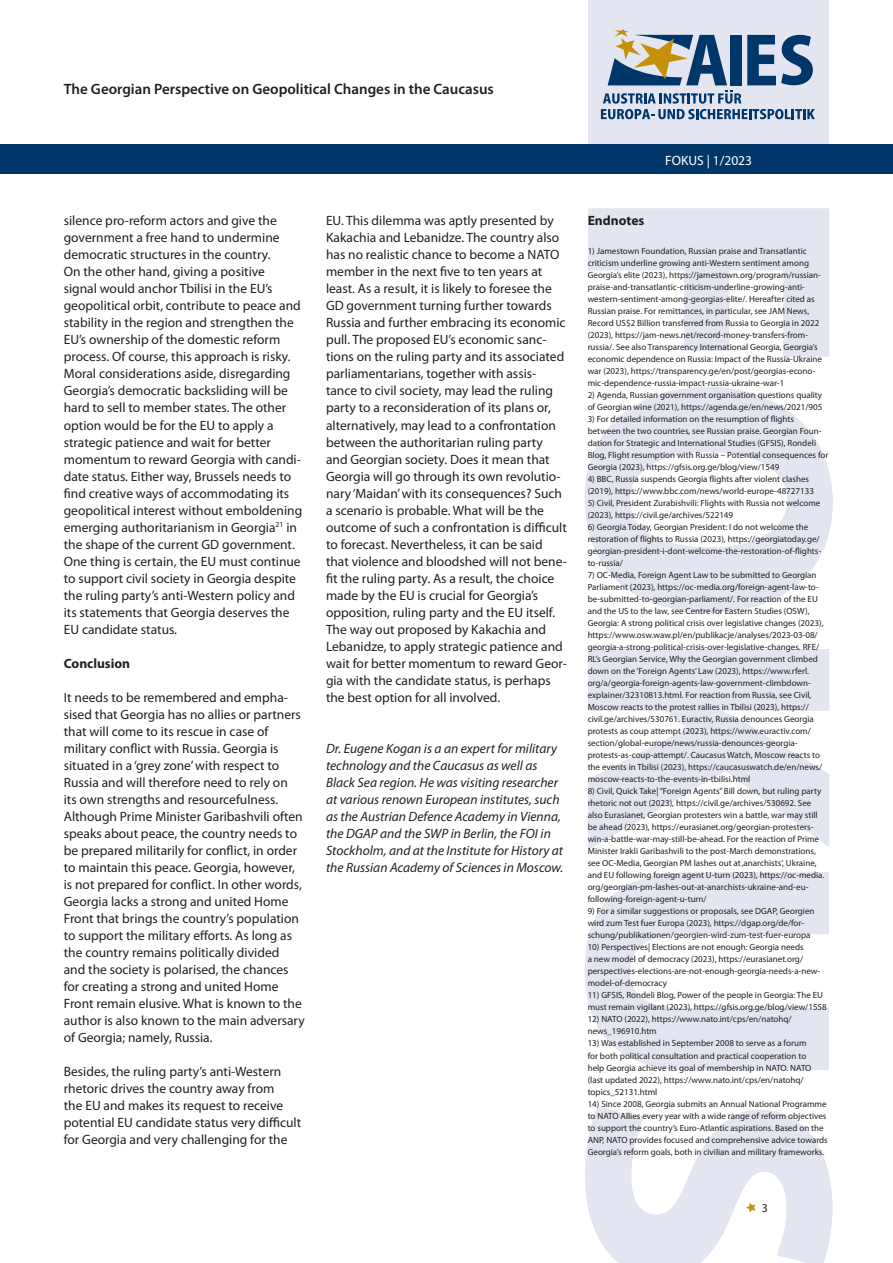
<style>
.page{position:relative;width:893px;height:1263px;background:#fff}
.page>*{position:absolute;margin:0;border:0;box-sizing:border-box;transform-origin:0 0}
.t1{font:600 15px "Myriad Pro";color:#231f20}
._03_Fließtext{font:13.5px/17px "Myriad Pro";color:#231f20}
._03_Fließtext-2{font:italic 13.5px/17px "Myriad Pro";color:#231f20}
._03_Fließtext-3{font:700 13.5px "Myriad Pro";color:#231f20}
.t2{font:13.5px "Myriad Pro";color:#fff}
.t3{font:12px "Myriad Pro";color:#231f20}
._03_Endnoten{font:9px/12px "Myriad Pro";color:#231f20}
</style>
<div class="page">
<div style="left:588px;top:0;width:241px;height:171px;background:#e3e6f0"></div>
<svg style="left:585px;top:208px;width:248px;height:1055px;fill:#e3e6f0"></svg>
<div style="left:0;top:145px;width:893px;height:29px;background:#00376b"></div>
<svg style="left:746px;top:1203px;width:10px;height:9px"></svg>
<svg style="left:601px;top:29px;width:214px;height:90px"></svg>
<h1 class="t1" style="left:64px;top:80px;width:432px">The Georgian Perspective on Geopolitical Changes in the Caucasus</h1>
<p class="_03_Fließtext" style="left:64px;top:212px;width:217px">silence pro-reform actors and give the government a free hand to undermine democratic structures in the country.</p>
<p class="_03_Fließtext" style="left:64px;top:263px;width:240px">On the other hand, giving a positive<br>signal would anchor Tbilisi in the EU’s geopolitical orbit, contribute to peace and stability in the region and strengthen the EU’s ownership of the domestic reform process. Of course, this approach is risky.<br>Moral considerations aside, disregarding Georgia’s democratic backsliding will be hard to sell to member states. The other option would be for the EU to apply a strategic patience and wait for better momentum to reward Georgia with candi&shy;date status. Either way, Brussels needs to find creative ways of accommodating its geopolitical interest without emboldening emerging authoritarianism in Georgia<sup>21</sup> in the shape of the current GD government.<br>One thing is certain, the EU must continue to support civil society in Georgia despite the ruling party’s anti-Western policy and its statements that Georgia deserves the EU candidate status.</p>
<p class="_03_Fließtext-3" style="left:64px;top:654px;width:68px">Conclusion</p>
<p class="_03_Fließtext" style="left:64px;top:688px;width:242px">It needs to be remembered and empha&shy;sised that Georgia has no allies or partners that will come to its rescue in case of military conflict with Russia. Georgia is situated in a ‘grey zone’ with respect to Russia and will therefore need to rely on<br>its own strengths and resourcefulness.<br>Although Prime Minister Garibashvili often speaks about peace, the country needs to be prepared militarily for conflict, in order to maintain this peace. Georgia, however, is not prepared for conflict. In other words, Georgia lacks a strong and united Home Front that brings the country’s population to support the military efforts. As long as the country remains politically divided<br>and the society is polarised, the chances for creating a strong and united Home Front remain elusive. What is known to the author is also known to the main adversary of Georgia; namely, Russia.</p>
<p class="_03_Fließtext" style="left:64px;top:1063px;width:239px">Besides, the ruling party’s anti-Western rhetoric drives the country away from<br>the EU and makes its request to receive potential EU candidate status very difficult for Georgia and very challenging for the</p>
<p class="_03_Fließtext" style="left:326px;top:212px;width:242px">EU. This dilemma was aptly presented by Kakachia and Lebanidze. The country also has no realistic chance to become a NATO member in the next five to ten years at least. As a result, it is likely to foresee the GD government turning further towards Russia and further embracing its economic pull. The proposed EU’s economic sanc&shy;tions on the ruling party and its associated parliamentarians, together with assis&shy;tance to civil society, may lead the ruling party to a reconsideration of its plans or, alternatively, may lead to a confrontation between the authoritarian ruling party and Georgian society. Does it mean that Georgia will go through its own revolutio&shy;nary ‘Maidan’ with its consequences? Such a scenario is probable. What will be the outcome of such a confrontation is difficult to forecast. Nevertheless, it can be said that violence and bloodshed will not bene&shy;fit the ruling party. As a result, the choice made by the EU is crucial for Georgia’s opposition, ruling party and the EU itself.<br>The way out proposed by Kakachia and Lebanidze, to apply strategic patience and wait for better momentum to reward Geor&shy;gia with the candidate status, is perhaps the best option for all involved.</p>
<p class="_03_Fließtext-2" style="left:326px;top:739px;width:239px">Dr. Eugene Kogan is a an expert for military technology and the Caucasus as well as Black Sea region. He was visiting researcher at various renown European institutes, such as the Austrian Defence Academy in Vienna, the DGAP and the SWP in Berlin, the FOI in Stockholm, and at the Institute for History at the Russian Academy of Sciences in Moscow.</p>
<h2 class="t2" style="left:665px;top:152px;width:88px">FOKUS | 1/2023</h2>
<p class="_03_Fließtext-3" style="left:588px;top:212px;width:58px">Endnotes</p>
<p class="_03_Endnoten" style="left:588px;top:245px;width:236px">1) Jamestown Foundation, Russian praise and Transatlantic criticism underline growing anti-Western sentiment among Georgia’s elite (2023), https://jamestown.org/program/russian&shy;praise-and-transatlantic-criticism-underline-growing-anti&shy;western-sentiment-among-georgias-elite/. Hereafter cited as Russian praise. For remittances, in particular, see JAM News, Record US$2 Billion transferred from Russia to Georgia in 2022 (2023), https://jam-news.net/record-money-transfers-from&shy;russia/. See also Transparency International Georgia, Georgia’s economic dependence on Russia: Impact of the Russia-Ukraine war (2023), https://transparency.ge/en/post/georgias-econo&shy;mic-dependence-russia-impact-russia-ukraine-war-1</p>
<p class="_03_Endnoten" style="left:588px;top:389px;width:236px">2) Agenda, Russian government organisation questions quality of Georgian wine (2021), https://agenda.ge/en/news/2021/905</p>
<p class="_03_Endnoten" style="left:588px;top:413px;width:242px">3) For detailed information on the resumption of flights between the two countries, see Russian praise. Georgian Foun&shy;dation for Strategic and International Studies (GFSIS), Rondeli Blog, Flight resumption with Russia – Potential consequences for Georgia (2023), https://gfsis.org.ge/blog/view/1549</p>
<p class="_03_Endnoten" style="left:588px;top:473px;width:228px">4) BBC, Russia suspends Georgia flights after violent clashes (2019), https://www.bbc.com/news/world-europe-48727133</p>
<p class="_03_Endnoten" style="left:588px;top:497px;width:234px">5) Civil, President Zurabishvili: Flights with Russia not welcome (2023), https://civil.ge/archives/522149</p>
<p class="_03_Endnoten" style="left:588px;top:521px;width:235px">6) Georgia Today, Georgian President: I do not welcome the restoration of flights to Russia (2023), https://georgiatoday.ge/ georgian-president-i-dont-welcome-the-restoration-of-flights&shy;to-russia/</p>
<p class="_03_Endnoten" style="left:588px;top:569px;width:237px">7) OC-Media, Foreign Agent Law to be submitted to Georgian Parliament (2023), https://oc-media.org/foreign-agent-law-to&shy;be-submitted-to-georgian-parliament/. For reaction of the EU and the US to the law, see Centre for Eastern Studies (OSW), Georgia: A strong political crisis over legislative changes (2023), https://www.osw.waw.pl/en/publikacje/analyses/2023-03-08/ georgia-a-strong-political-crisis-over-legislative-changes. RFE/ RL’s Georgian Service, Why the Georgian government climbed down on the ‘Foreign Agents’ Law (2023), https://www.rferl. org/a/georgia-foreign-agents-law-government-climbdown&shy;explainer/32310813.html. For reaction from Russia, see Civil, Moscow reacts to the protest rallies in Tbilisi (2023), https:// civil.ge/archives/530761. Euractiv, Russia denounces Georgia protests as coup attempt (2023), https://www.euractiv.com/ section/global-europe/news/russia-denounces-georgia&shy;protests-as-coup-attempt/. Caucasus Watch, Moscow reacts to the events in Tbilisi (2023), https://caucasuswatch.de/en/news/ moscow-reacts-to-the-events-in-tbilisi.html</p>
<p class="_03_Endnoten" style="left:588px;top:785px;width:238px">8) Civil, Quick Take| “Foreign Agents” Bill down, but ruling party rhetoric not out (2023), https://civil.ge/archives/530692. See also Eurasianet, Georgian protesters win a battle, war may still be ahead (2023), https://eurasianet.org/georgian-protesters&shy;win-a-battle-war-may-still-be-ahead. For the reaction of Prime Minister Irakli Garibashvili to the post-March demonstrations, see OC-Media, Georgian PM lashes out at ‚anarchists‘, Ukraine, and EU following foreign agent U-turn (2023), https://oc-media. org/georgian-pm-lashes-out-at-anarchists-ukraine-and-eu&shy;following-foreign-agent-u-turn/</p>
<p class="_03_Endnoten" style="left:588px;top:905px;width:228px">9) For a similar suggestions or proposals, see DGAP, Georgien wird zum Test fuer Europa (2023), https://dgap.org/de/for&shy;schung/publikationen/georgien-wird-zum-test-fuer-europa</p>
<p class="_03_Endnoten" style="left:588px;top:941px;width:234px">10) Perspectives| Elections are not enough: Georgia needs<br>a new model of democracy (2023), https://eurasianet.org/ perspectives-elections-are-not-enough-georgia-needs-a-new&shy;model-of-democracy</p>
<p class="_03_Endnoten" style="left:588px;top:989px;width:241px">11) GFSIS, Rondeli Blog, Power of the people in Georgia: The EU must remain vigilant (2023), https://gfsis.org.ge/blog/view/1558</p>
<p class="_03_Endnoten" style="left:588px;top:1013px;width:206px">12) NATO (2022), https://www.nato.int/cps/en/natohq/ news_196910.htm</p>
<p class="_03_Endnoten" style="left:588px;top:1037px;width:225px">13) Was established in September 2008 to serve as a forum for both political consultation and practical cooperation to help Georgia achieve its goal of membership in NATO. NATO (last updated 2022), https://www.nato.int/cps/en/natohq/ topics_52131.html</p>
<p class="_03_Endnoten" style="left:588px;top:1097px;width:242px">14) Since 2008, Georgia submits an Annual National Programme to NATO Allies every year with a wide range of reform objectives to support the country’s Euro-Atlantic aspirations. Based on the ANP, NATO provides focused and comprehensive advice towards Georgia’s reform goals, both in civilian and military frameworks.</p>
<h3 class="t3" style="left:762px;top:1200px;width:8px">3</h3>
</div>
